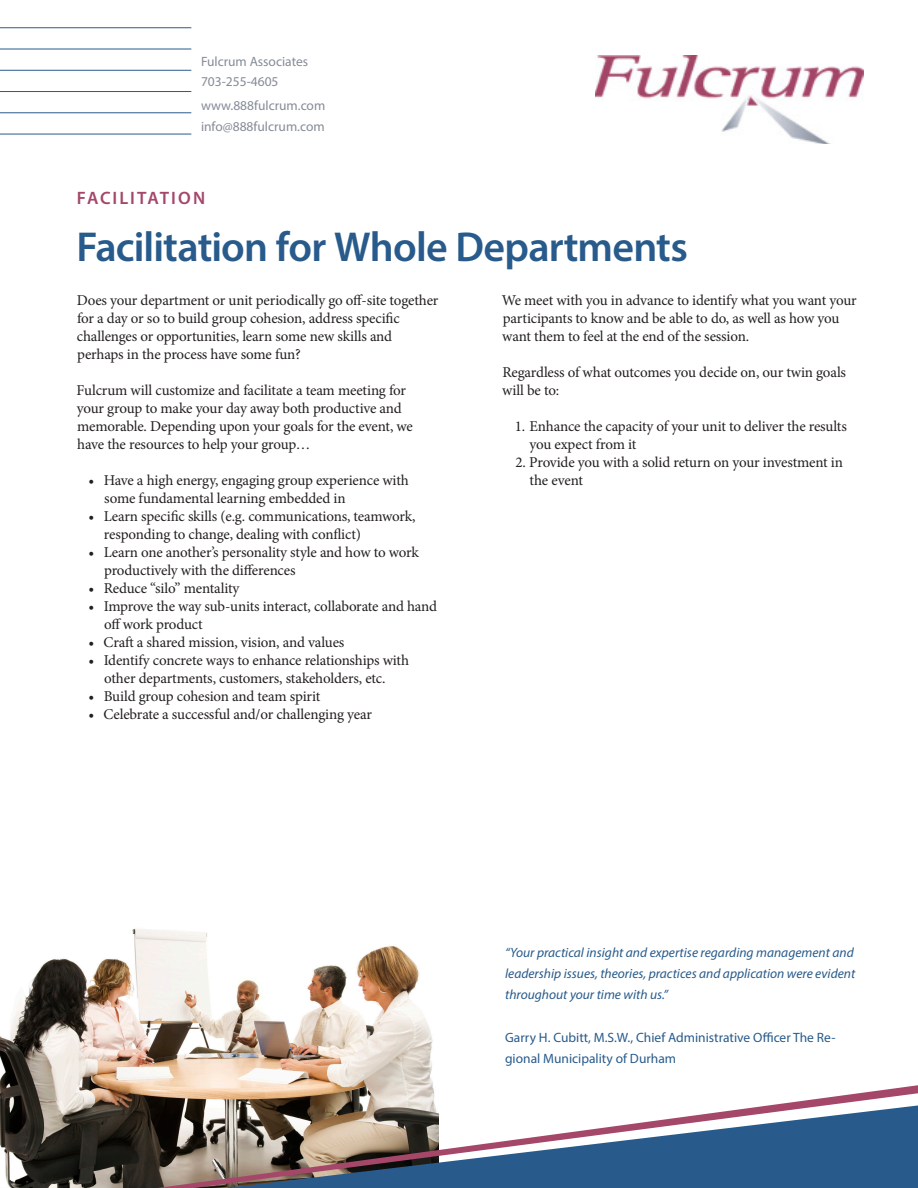
<style>
.page{position:relative;width:918px;height:1188px;background:#fff}
.page>*{position:absolute;margin:0;border:0;box-sizing:border-box;transform-origin:0 0}
.Big_Title{font:600 42px "Myriad Pro";letter-spacing:-.02em;color:#285b8b}
.Big_Title-2{font:600 18px "Myriad Pro";letter-spacing:.11em;color:#a44769}
.Bullets{font:15px/18px "Minion Pro";letter-spacing:-.01em;color:#231f20}
.Small_notes{font:italic 13.5px/21.3px "Myriad Pro";color:#285b8b;text-align:justify}
.Small_notes-2{font:13.5px/21.3px "Myriad Pro";color:#285b8b}
.t1{font:13.5px/20.9px "Myriad Pro";color:#858b97}
</style>
<div class="page">
<svg style="left:0;top:941px;width:918px;height:247px"></svg>
<hr style="left:0;top:27px;width:191px;height:1px;background:#285b8b">
<hr style="left:0;top:49px;width:191px;height:1px;background:#285b8b">
<hr style="left:0;top:70px;width:191px;height:1px;background:#285b8b">
<hr style="left:0;top:91px;width:191px;height:1px;background:#285b8b">
<hr style="left:0;top:113px;width:191px;height:1px;background:#285b8b">
<hr style="left:0;top:134px;width:191px;height:1px;background:#285b8b">
<img style="left:596px;top:56px;width:268px;height:88px">
<p class="t1" style="left:201px;top:51px;width:109px;line-height:20.4px">Fulcrum Associates<br>703-255-4605</p>
<p class="t1" style="left:201px;top:95px;width:126px">www.888fulcrum.com info@888fulcrum.com</p>
<p class="Big_Title-2" style="left:77px;top:187px;width:130px">FACILITATION</p>
<p class="Big_Title" style="left:76px;top:221px;width:613px">Facilitation for Whole Departments</p>
<p class="Bullets" style="left:77px;top:291px;width:363px">Does your department or unit periodically go off-site together for a day or so to build group cohesion, address specific challenges or opportunities, learn some new skills and perhaps in the process have some fun?</p>
<p class="Bullets" style="left:77px;top:381px;width:338px">Fulcrum will customize and facilitate a team meeting for your group to make your day away both productive and memorable. Depending upon your goals for the event, we have the resources to help your group…</p>
<p class="Bullets" style="left:104px;top:471px;width:306px;text-indent:-16px">• Have a high energy, engaging group experience with some fundamental learning embedded in</p>
<p class="Bullets" style="left:104px;top:507px;width:313px;text-indent:-16px">• Learn specific skills (e.g. communications, teamwork, responding to change, dealing with conflict)</p>
<p class="Bullets" style="left:104px;top:543px;width:316px;text-indent:-16px">• Learn one another’s personality style and how to work productively with the differences</p>
<p class="Bullets" style="left:88px;top:579px;width:153px">• Reduce “silo” mentality</p>
<p class="Bullets" style="left:104px;top:597px;width:334px;text-indent:-16px">• Improve the way sub-units interact, collaborate and hand off work product</p>
<p class="Bullets" style="left:88px;top:633px;width:257px">• Craft a shared mission, vision, and values</p>
<p class="Bullets" style="left:88px;top:651px;width:322px;text-align:center">• Identify concrete ways to enhance relationships with other departments, customers, stakeholders, etc.</p>
<p class="Bullets" style="left:88px;top:687px;width:233px">• Build group cohesion and team spirit</p>
<p class="Bullets" style="left:88px;top:705px;width:285px">• Celebrate a successful and/or challenging year</p>
<p class="Bullets" style="left:502px;top:291px;width:357px">We meet with you in advance to identify what you want your participants to know and be able to do, as well as how you want them to feel at the end of the session.</p>
<p class="Bullets" style="left:502px;top:363px;width:345px">Regardless of what outcomes you decide on, our twin goals will be to:</p>
<p class="Bullets" style="left:529px;top:417px;width:319px;text-indent:-15px">1. Enhance the capacity of your unit to deliver the results you expect from it</p>
<p class="Bullets" style="left:530px;top:453px;width:315px;text-indent:-14px">2. Provide you with a solid return on your investment in the event</p>
<p class="Small_notes" style="left:505px;top:941px;width:352px">“Your practical insight and expertise regarding management and leadership issues, theories, practices and application were evident throughout your time with us.”</p>
<p class="Small_notes-2" style="left:505px;top:1026px;width:332px">Garry H. Cubitt, M.S.W., Chief Administrative Officer The Re&shy;gional Municipality of Durham</p>
</div>
